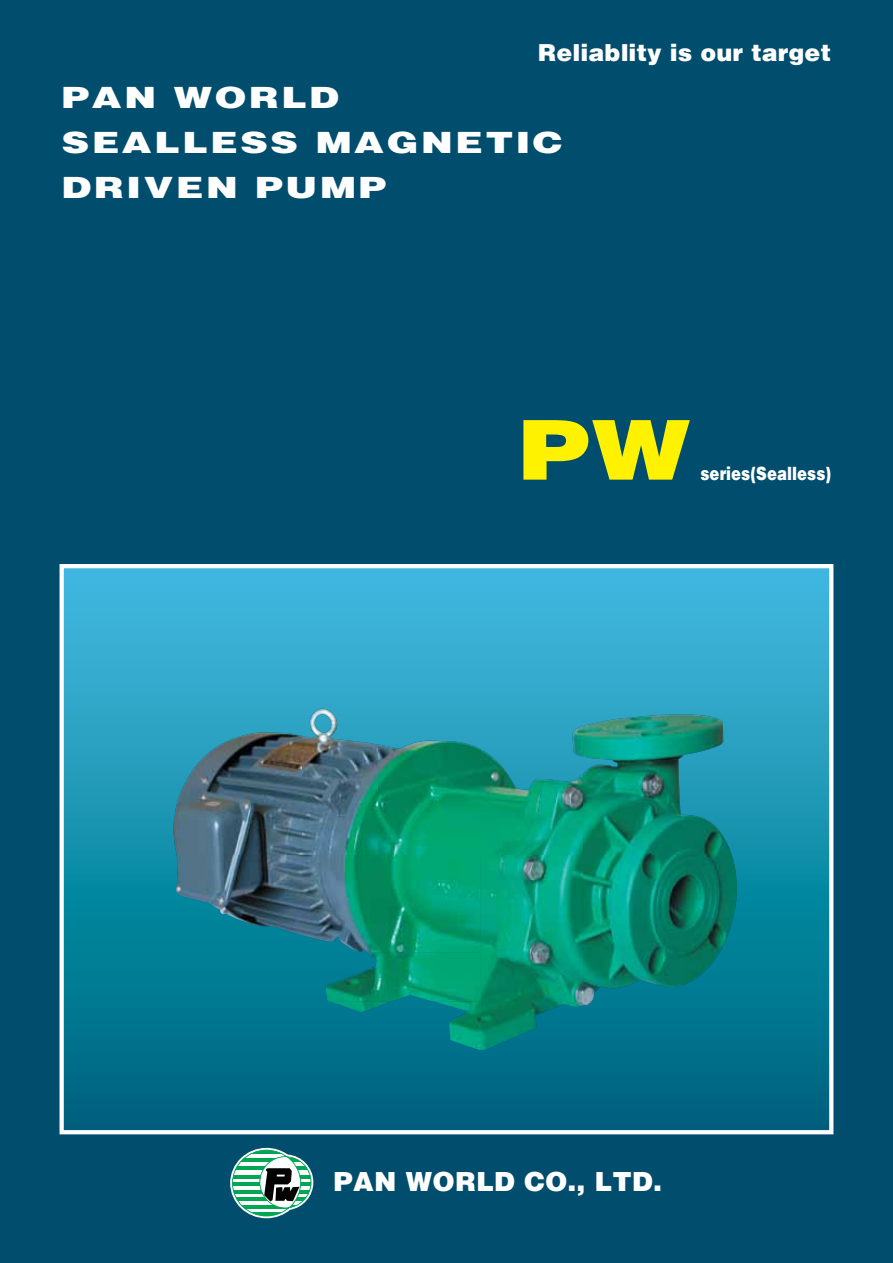
<style>
.page{position:relative;width:893px;height:1263px;background:#004d6d}
.page>*{position:absolute;margin:0;border:0;box-sizing:border-box;transform-origin:0 0}
.t1{font:900 84px "Helvetica";color:#fff200;scale:1.2 1}
.t2{font:900 30px/45px "Helvetica";letter-spacing:.05em;color:#fff;scale:1.3 1}
.t3{font:900 27px "Helvetica";color:#fff}
.t4{font:900 24px "Helvetica";color:#fff}
.t5{font:900 18.75px "Helvetica";color:#fff;scale:.8 1}
</style>
<div class="page">
<svg style="left:60px;top:564px;width:773px;height:570px;background:#2494b2"></svg>
<img style="left:173px;top:708px;width:205px;height:147px">
<img style="left:378px;top:726px;width:205px;height:129px">
<img style="left:583px;top:714px;width:103px;height:288px">
<img style="left:685px;top:715px;width:38px;height:39px">
<img style="left:685px;top:815px;width:52px;height:169px">
<img style="left:176px;top:855px;width:305px;height:98px">
<img style="left:481px;top:855px;width:102px;height:195px">
<img style="left:326px;top:952px;width:155px;height:50px">
<img style="left:328px;top:1001px;width:153px;height:49px">
<svg style="left:583px;top:1001px;width:9px;height:4px"></svg>
<svg style="left:230px;top:1148px;width:83px;height:70px"></svg>
<p class="t4" style="left:538px;top:38px;width:295px">Reliablity is our target</p>
<p class="t2" style="left:62px;top:74px;width:387px">PAN WORLD<br>SEALLESS MAGNETIC<br>DRIVEN PUMP</p>
<h1 class="t1" style="left:518px;top:399px;width:146px">PW</h1>
<p class="t5" style="left:700px;top:462px;width:165px">series(Sealless)</p>
<p class="t3" style="left:333px;top:1165px;width:330px">PAN WORLD CO., LTD.</p>
</div>
